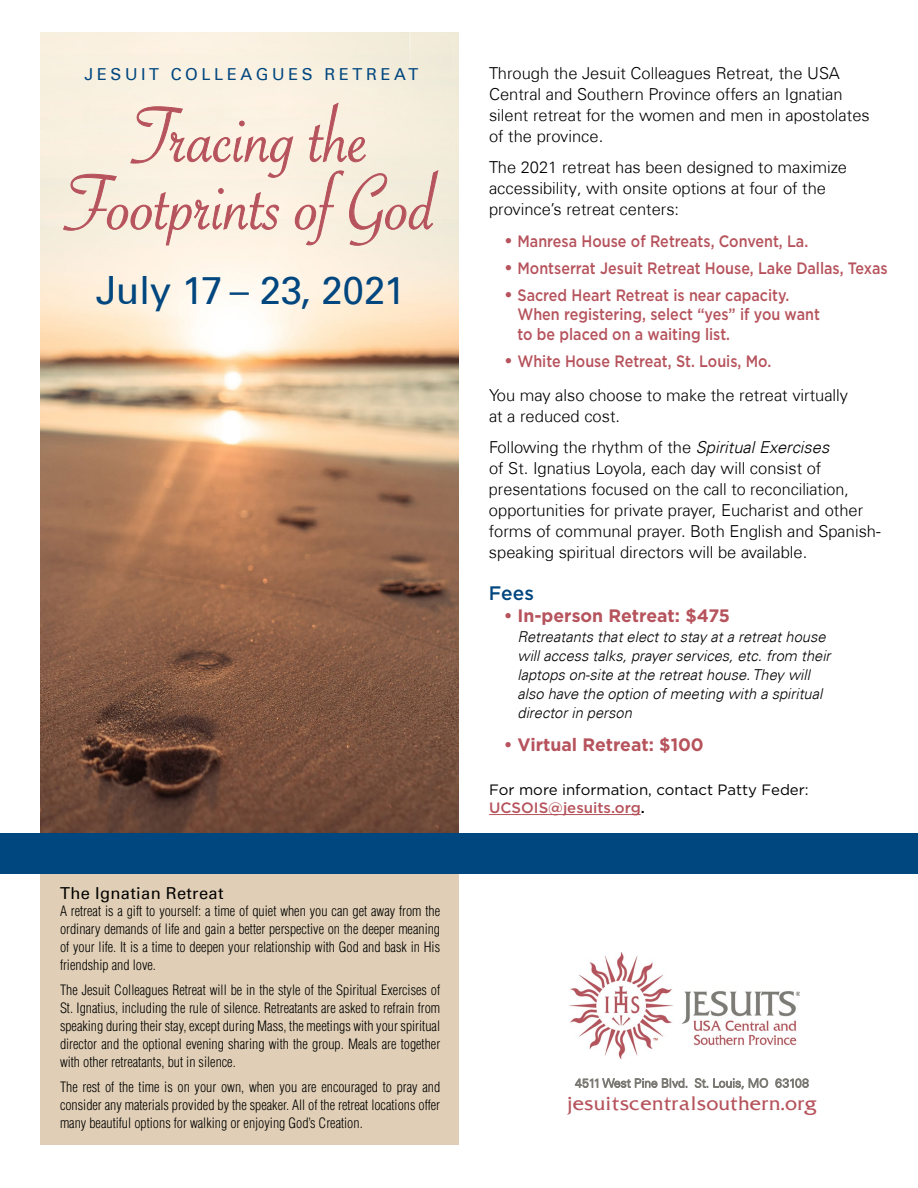
<style>
.page{position:relative;width:918px;height:1188px;background:#fff}
.page>*{position:absolute;margin:0;border:0;box-sizing:border-box;transform-origin:0 0}
.t1{font:84px/67.5px "Savoye Let Plain";color:#b6535c;text-align:center;scale:.96 1}
.t2{font:39px "Univers Com 55 Roman";color:#00467f}
.t3{font:500 19.5px "Gotham";color:#00467f}
.t4{font:700 18px "Gotham";color:#b6535c}
.t5{font:18px "Friz Quadrata Font";letter-spacing:.02em;color:#b6535c}
.t6{font:300 16.5px/21px "Univers Com 45";color:#000}
.t7{font:500 16.5px/19.5px "Gotham";color:#b6535c;scale:.87 1}
.t8{font:16.5px "Univers Com 55 Roman";letter-spacing:.22em;color:#00467f}
.t9{font:16.5px "Univers Com 55 Roman";letter-spacing:.02em;color:#000}
.t10{font:italic 300 15px/18.9px "Univers Com 45";color:#000}
.t11{font:15px/17.9px "Gotham";color:#000}
.t12{font:300 condensed 13.95px/18px "Helvetica";color:#000;text-align:justify}
.s1{font-weight:700;font-size:18px}
.s2{font-style:italic}
.s3{font-weight:500;color:#b6535c}
.s4{font-weight:500}
</style>
<div class="page">
<img style="left:40px;top:32px;width:419px;height:801px">
<div style="left:40px;top:870px;width:419px;height:275px;background:#e0cfb6"></div>
<img style="left:569px;top:953px;width:230px;height:106px">
<svg style="left:575px;top:1078px;width:112px;height:10px"></svg>
<svg style="left:695px;top:1078px;width:73px;height:11px"></svg>
<svg style="left:776px;top:1079px;width:33px;height:9px"></svg>
<hr style="left:489px;top:814px;width:152px;height:1px;background:#b6535c">
<svg style="left:63px;top:102px;width:376px;height:144px;background:#f3e3d5"></svg>
<div style="left:0;top:833px;width:918px;height:41px;background:#00467f"></div>
<p class="t8" style="left:84px;top:64px;width:66px">JESUIT</p>
<p class="t8" style="left:171px;top:64px;width:244px">COLLEAGUES RETR EAT</p>
<h1 class="t1" style="left:67px;top:103px;width:386px">Tracing the<br>Footprints of God</h1>
<h2 class="t2" style="left:96px;top:266px;width:311px">JULY 17 – 23, 2021</h2>
<p class="t9" style="left:60px;top:883px;width:165px">THE IGNATIAN RETREAT</p>
<p class="t12" style="left:60px;top:902px;width:382px">A retreat is a gift to yourself: a time of quiet when you can get away from the ordinary demands of life and gain a better perspective on the deeper meaning of your life. It is a time to deepen your relationship with God and bask in His friendship and love.</p>
<p class="t12" style="left:60px;top:981px;width:382px">The Jesuit Colleagues Retreat will be in the style of the Spiritual Exercises of St. Ignatius, including the rule of silence. Retreatants are asked to refrain from speaking during their stay, except during Mass, the meetings with your spiritual director and the optional evening sharing with the group. Meals are together with other retreatants, but in silence.</p>
<p class="t12" style="left:60px;top:1077px;width:382px">The rest of the time is on your own, when you are encouraged to pray and consider any materials provided by the speaker. All of the retreat locations offer many beautiful options for walking or enjoying God’s Creation.</p>
<p class="t6" style="left:489px;top:63px;width:382px">Through the Jesuit Colleagues Retreat, the USA Central and Southern Province offers an Ignatian silent retreat for the women and men in apostolates of the province.</p>
<p class="t6" style="left:489px;top:157px;width:359px">The 2021 retreat has been designed to maximize accessibility, with onsite options at four of the province’s retreat centers:</p>
<p class="t7" style="left:504px;top:231px;width:351px"><span class="s1">•</span> Manresa House of Retreats, Convent, La.</p>
<p class="t7" style="left:504px;top:258px;width:442px"><span class="s1">•</span> Montserrat Jesuit Retreat House, Lake Dallas, Texas</p>
<p class="t7" style="left:517px;top:285px;width:349px;text-indent:-13px"><span class="s1">•</span> Sacred Heart Retreat is near capacity.<br>When registering, select “yes” if you want to be placed on a waiting list.</p>
<p class="t7" style="left:504px;top:351px;width:309px"><span class="s1">•</span> White House Retreat, St. Louis, Mo.</p>
<p class="t6" style="left:489px;top:385px;width:361px">You may also choose to make the retreat virtually at a reduced cost.</p>
<p class="t6" style="left:489px;top:437px;width:393px">Following the rhythm of the <span class="s2">Spiritual Exercises<br></span>of St. Ignatius Loyola, each day will consist of presentations focused on the call to reconciliation, opportunities for private prayer, Eucharist and other forms of communal prayer. Both English and Spanish&shy;speaking spiritual directors will be available.</p>
<h3 class="t3" style="left:489px;top:580px;width:46px">Fees</h3>
<p class="t4" style="left:504px;top:604px;width:227px">• In-person Retreat: $475</p>
<p class="t10" style="left:517px;top:627px;width:315px">Retreatants that elect to stay at a retreat house will access talks, prayer services, etc. from their laptops on-site at the retreat house. They will also have the option of meeting with a spiritual director in person</p>
<p class="t4" style="left:504px;top:732px;width:201px">• Virtual Retreat: $100</p>
<p class="t11" style="left:489px;top:781px;width:321px">For more information, contact Patty Feder:<br><span class="s3">UCSOIS@jesuits.org</span><span class="s4">.</span></p>
<p class="t5" style="left:567px;top:1092px;width:252px">jesuitscentralsouthern.org</p>
</div>
